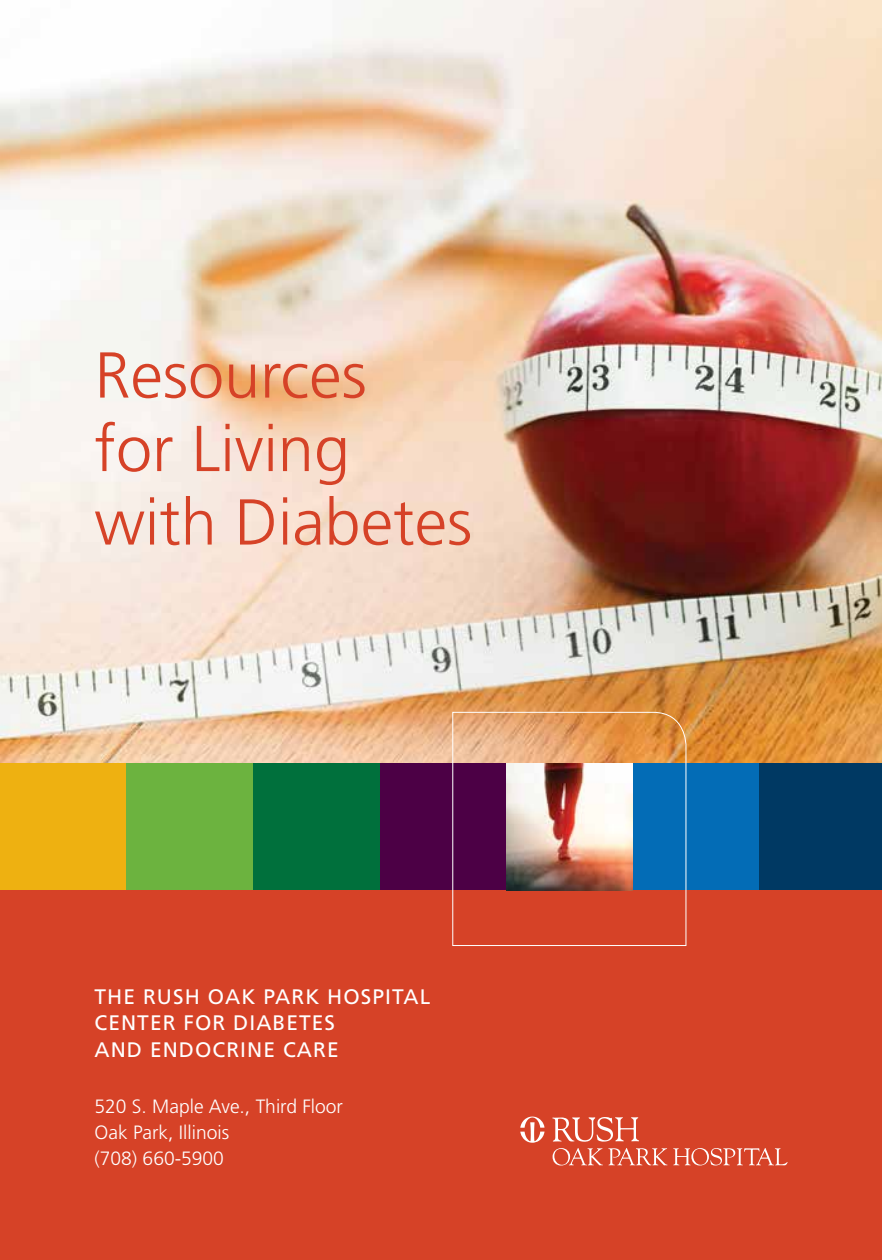
<style>
.page{position:relative;width:882px;height:1260px;background:#fff}
.page>*{position:absolute;margin:0;border:0;box-sizing:border-box;transform-origin:0 0}
.t1{font:300 64.75px/73.5px "Frutiger LT Std";color:#d64227}
.t2{font:21px/26.2px "Frutiger LT Std";letter-spacing:.05em;color:#fff}
.t3{font:300 19.25px/26.2px "Frutiger LT Std";color:#fff}
</style>
<div class="page">
<div style="left:0;top:890px;width:882px;height:370px;background:#d64227"></div>
<img style="left:0;top:0;width:882px;height:764px">
<div style="left:380px;top:764px;width:126px;height:126px;background:#4c0045"></div>
<div style="left:633px;top:764px;width:127px;height:126px;background:#036cb6"></div>
<div style="left:760px;top:764px;width:122px;height:126px;background:#003963"></div>
<div style="left:0;top:764px;width:127px;height:126px;background:#eeb111"></div>
<div style="left:127px;top:764px;width:126px;height:126px;background:#6cb33f"></div>
<div style="left:253px;top:764px;width:127px;height:126px;background:#00703c"></div>
<svg style="left:452px;top:711px;width:235px;height:235px"></svg>
<img style="left:506px;top:764px;width:127px;height:126px">
<svg style="left:552px;top:1117px;width:87px;height:25px"></svg>
<svg style="left:520px;top:1117px;width:25px;height:26px"></svg>
<svg style="left:553px;top:1148px;width:114px;height:18px"></svg>
<svg style="left:673px;top:1148px;width:115px;height:18px"></svg>
<h1 class="t1" style="left:94px;top:339px;width:379px">Resources<br>for Living with Diabetes</h1>
<p class="t2" style="left:94px;top:984px;width:337px">THE RUSH OAK PARK HOSPITAL<br>CENTER FOR DIABETES<br>AND ENDOCRINE CARE</p>
<p class="t3" style="left:94px;top:1093px;width:250px">520 S. Maple Ave., Third Floor<br>Oak Park, Illinois<br>(708) 660-5900</p>
</div>
